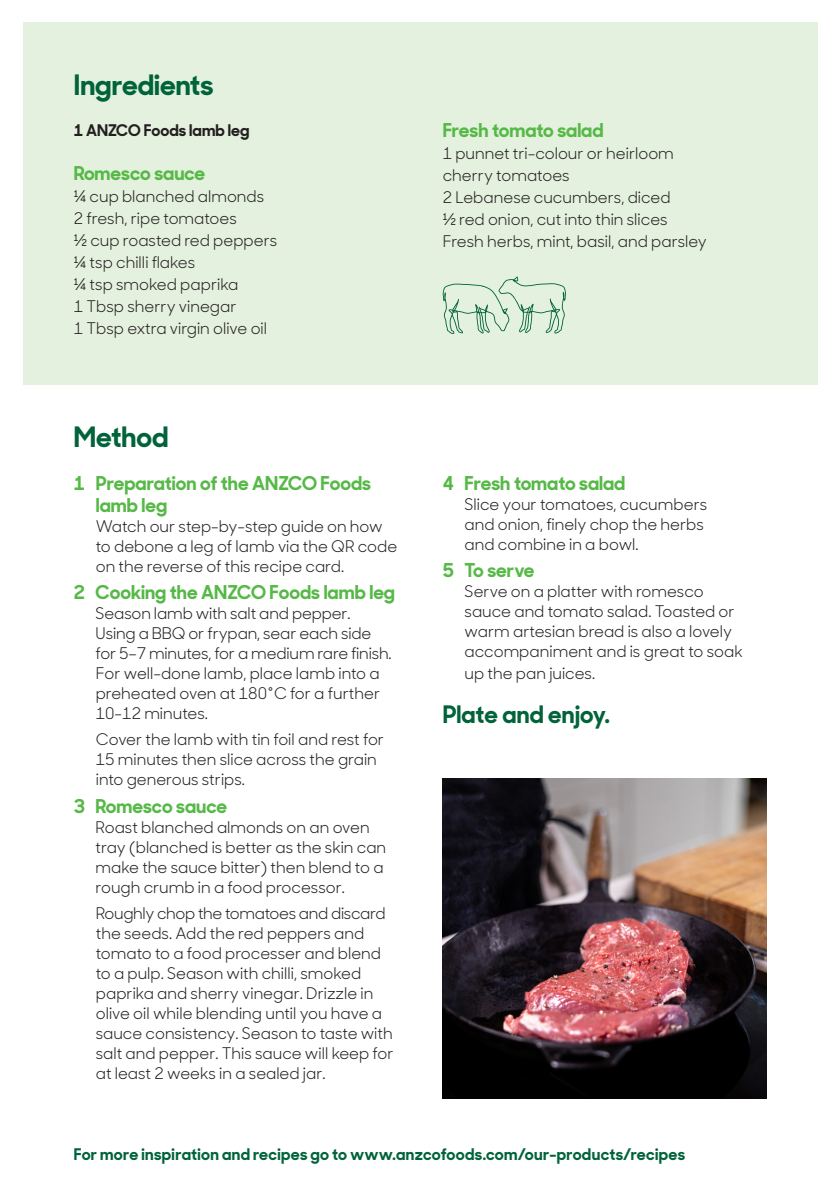
<style>
.page{position:relative;width:840px;height:1191px;background:#fff}
.page>*{position:absolute;margin:0;border:0;box-sizing:border-box;transform-origin:0 0}
.t1{font:700 28px "Sharp Sans Display No 1";color:#00633a}
.Line{font:700 24px "Sharp Sans Display No 1";letter-spacing:.005em;color:#00633a}
.t2{font:700 19px/22px "Sharp Sans Display No 1";color:#56b947}
.t3{font:16px/20px "Sharp Sans Display No 1";color:#231f20}
.Line-2{font:700 16px "Sharp Sans Display No 1";letter-spacing:.02em;color:#00633a}
.t4{font:700 16px "Sharp Sans Display No 1";color:#231f20}
</style>
<div class="page">
<div style="left:23px;top:23px;width:793px;height:362px;background:#e4f1de"></div>
<svg style="left:442px;top:276px;width:124px;height:58px"></svg>
<img style="left:442px;top:778px;width:323px;height:320px">
<p class="t1" style="left:74px;top:61px;width:141px">Ingredients</p>
<p class="t4" style="left:74px;top:117px;width:177px">1 ANZCO Foods lamb leg</p>
<p class="t2" style="left:74px;top:160px;width:133px">Romesco sauce</p>
<p class="t3" style="left:74px;top:185px;width:192px">¼ cup blanched almonds</p>
<p class="t3" style="left:74px;top:207px;width:164px">2 fresh, ripe tomatoes</p>
<p class="t3" style="left:74px;top:229px;width:205px">½ cup roasted red peppers</p>
<p class="t3" style="left:74px;top:251px;width:123px">¼ tsp chilli flakes</p>
<p class="t3" style="left:74px;top:273px;width:166px">¼ tsp smoked paprika</p>
<p class="t3" style="left:74px;top:295px;width:164px">1 Tbsp sherry vinegar</p>
<p class="t3" style="left:74px;top:317px;width:195px">1 Tbsp extra virgin olive oil</p>
<p class="t1" style="left:74px;top:414px;width:96px">Method</p>
<p class="t2" style="left:96px;top:470px;width:277px;text-indent:-22px">1 Preparation of the ANZCO Foods lamb leg</p>
<p class="t3" style="left:96px;top:515px;width:303px">Watch our step-by-step guide on how to debone a leg of lamb via the QR code on the reverse of this recipe card.</p>
<p class="t2" style="left:74px;top:580px;width:322px">2 Cooking the ANZCO Foods lamb leg</p>
<p class="t3" style="left:96px;top:602px;width:297px">Season lamb with salt and pepper.<br>Using a BBQ or frypan, sear each side for 5–7 minutes, for a medium rare finish.</p>
<p class="t3" style="left:96px;top:662px;width:286px;text-align:justify">For well-done lamb, place lamb into a preheated oven at 180°C for a further 10-12 minutes.</p>
<p class="t3" style="left:96px;top:728px;width:289px">Cover the lamb with tin foil and rest for<br>15 minutes then slice across the grain into generous strips.</p>
<p class="t2" style="left:74px;top:793px;width:155px">3 Romesco sauce</p>
<p class="t3" style="left:96px;top:816px;width:292px">Roast blanched almonds on an oven tray (blanched is better as the skin can make the sauce bitter) then blend to a rough crumb in a food processor.</p>
<p class="t3" style="left:96px;top:901px;width:299px">Roughly chop the tomatoes and discard the seeds. Add the red peppers and tomato to a food processer and blend to a pulp. Season with chilli, smoked paprika and sherry vinegar. Drizzle in olive oil while blending until you have a sauce consistency. Season to taste with salt and pepper. This sauce will keep for at least 2 weeks in a sealed jar.</p>
<p class="t2" style="left:442px;top:118px;width:162px">Fresh tomato salad</p>
<p class="t3" style="left:442px;top:141px;width:232px;line-height:22px">1 punnet tri-colour or heirloom cherry tomatoes</p>
<p class="t3" style="left:442px;top:186px;width:229px">2 Lebanese cucumbers, diced</p>
<p class="t3" style="left:442px;top:208px;width:226px">½ red onion, cut into thin slices</p>
<p class="t3" style="left:442px;top:230px;width:265px">Fresh herbs, mint, basil, and parsley</p>
<p class="t2" style="left:442px;top:470px;width:184px">4 Fresh tomato salad</p>
<p class="t3" style="left:464px;top:493px;width:244px">Slice your tomatoes, cucumbers and onion, finely chop the herbs and combine in a bowl.</p>
<p class="t2" style="left:442px;top:558px;width:93px">5 To serve</p>
<p class="t3" style="left:464px;top:580px;width:280px">Serve on a platter with romesco sauce and tomato salad. Toasted or warm artesian bread is also a lovely accompaniment and is great to soak</p>
<p class="t3" style="left:464px;top:662px;width:132px">up the pan juices.</p>
<p class="Line" style="left:442px;top:695px;width:168px">Plate and enjoy.</p>
<p class="Line-2" style="left:74px;top:1141px;width:612px">For more inspiration and recipes go to www.anzcofoods.com/our-products/recipes</p>
</div>
